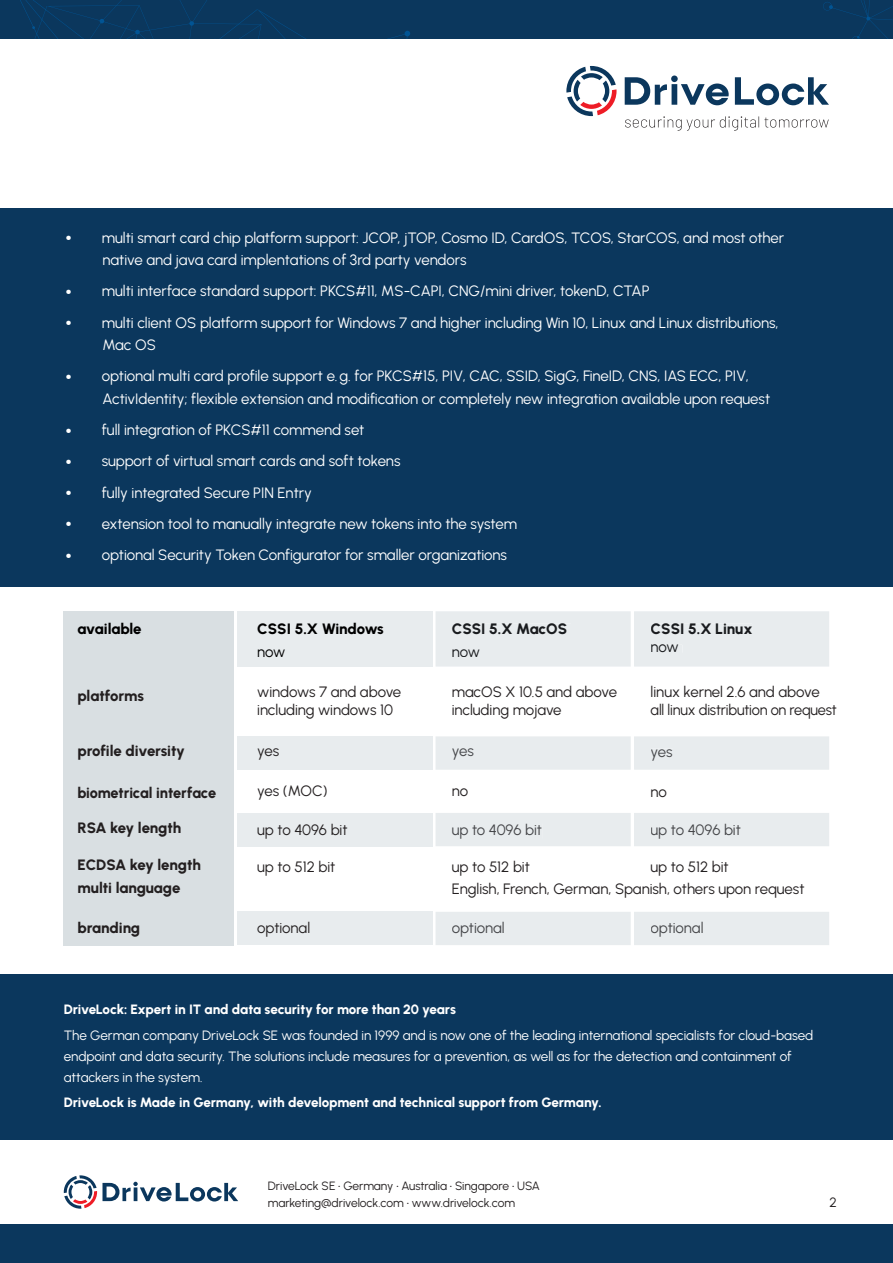
<style>
.page{position:relative;width:893px;height:1263px;background:#fff}
.page>*{position:absolute;margin:0;border:0;box-sizing:border-box;transform-origin:0 0}
.t1{font:15px/22.5px "Urbanist";letter-spacing:-.005em;color:#fff}
.t2{font:15px/18px "Urbanist";letter-spacing:-.01em;color:#231f20}
.t3{font:800 15px/22.5px "Urbanist";letter-spacing:-.01em;color:#231f20}
.t4{font:15px "Urbanist";letter-spacing:-.005em;color:#454649}
.t5{font:800 15px "Urbanist";color:#191b1e}
.t6{font:800 15px "Urbanist";letter-spacing:-.01em;color:#000}
.t7{font:15px "Urbanist";letter-spacing:-.02em;color:#191b1e}
.t8{font:15px "Urbanist";color:#000}
.t9{font:13.5px/21px "Urbanist";letter-spacing:-.005em;color:#fff}
.t10{font:800 13.5px "Urbanist";letter-spacing:-.015em;color:#fff}
.t11{font:13.5px "Urbanist";color:#231f20}
.t12{font:12px/16.5px "Urbanist";letter-spacing:-.005em;color:#231f20}
.s1{font-size:40.5px}
</style>
<div class="page">
<div style="left:0;top:1225px;width:893px;height:38px;background:#0b375d"></div>
<div style="left:0;top:0;width:893px;height:38px;background:#0b375d"></div>
<svg style="left:625px;top:116px;width:204px;height:15px"></svg>
<svg style="left:625px;top:76px;width:204px;height:29px"></svg>
<svg style="left:566px;top:66px;width:50px;height:50px"></svg>
<div style="left:64px;top:611px;width:170px;height:335px;background:#d9dfe2"></div>
<div style="left:237px;top:736px;width:195px;height:34px;background:#e8ecee"></div>
<div style="left:237px;top:813px;width:195px;height:33px;background:#e8ecee"></div>
<div style="left:237px;top:912px;width:195px;height:33px;background:#e8ecee"></div>
<div style="left:237px;top:611px;width:195px;height:55px;background:#e8ecee"></div>
<div style="left:0;top:208px;width:893px;height:379px;background:#0b375d"></div>
<svg style="left:103px;top:1182px;width:135px;height:19px"></svg>
<svg style="left:64px;top:1175px;width:33px;height:34px"></svg>
<div style="left:0;top:974px;width:893px;height:165px;background:#0b375d"></div>
<div style="left:436px;top:736px;width:393px;height:34px;background:#e8ecee"></div>
<div style="left:651px;top:749px;width:22px;height:11px;background:#e8ecee"></div>
<div style="left:436px;top:813px;width:393px;height:33px;background:#e8ecee"></div>
<div style="left:651px;top:824px;width:90px;height:15px;background:#e8ecee"></div>
<div style="left:436px;top:912px;width:393px;height:33px;background:#e8ecee"></div>
<div style="left:651px;top:921px;width:52px;height:15px;background:#e8ecee"></div>
<div style="left:436px;top:611px;width:393px;height:55px;background:#e8ecee"></div>
<div style="left:651px;top:624px;width:101px;height:11px;background:#e8ecee"></div>
<div style="left:651px;top:645px;width:31px;height:8px;background:#e8ecee"></div>
<p class="t1" style="left:103px;top:226px;width:683px;text-indent:-38px"><span class="s1">•</span> multi smart card chip platform support: JCOP, jTOP, Cosmo ID, CardOS, TCOS, StarCOS, and most other native and java card implentations of 3rd party vendors</p>
<p class="t1" style="left:65px;top:279px;width:586px"><span class="s1">•</span> multi interface standard support: PKCS#11, MS-CAPI, CNG/mini driver, tokenD, CTAP</p>
<p class="t1" style="left:103px;top:311px;width:677px;text-indent:-38px"><span class="s1">•</span> multi client OS platform support for Windows 7 and higher including Win 10, Linux and Linux distributions,<br>Mac OS</p>
<p class="t1" style="left:103px;top:364px;width:669px;text-indent:-38px"><span class="s1">•</span> optional multi card profile support e.g. for PKCS#15, PIV, CAC, SSID, SigG, FineID, CNS, IAS ECC, PIV,<br>ActivIdentity; flexible extension and modification or completely new integration available upon request</p>
<p class="t1" style="left:65px;top:418px;width:301px"><span class="s1">•</span> full integration of PKCS#11 commend set</p>
<p class="t1" style="left:65px;top:449px;width:337px"><span class="s1">•</span> support of virtual smart cards and soft tokens</p>
<p class="t1" style="left:65px;top:481px;width:249px"><span class="s1">•</span> fully integrated Secure PIN Entry</p>
<p class="t1" style="left:65px;top:512px;width:454px"><span class="s1">•</span> extension tool to manually integrate new tokens into the system</p>
<p class="t1" style="left:65px;top:543px;width:444px"><span class="s1">•</span> optional Security Token Configurator for smaller organizations</p>
<p class="t6" style="left:78px;top:619px;width:66px">available</p>
<p class="t3" style="left:78px;top:684px;width:68px">platforms</p>
<p class="t3" style="left:78px;top:739px;width:109px">profile diversity</p>
<p class="t3" style="left:78px;top:781px;width:140px">biometrical interface</p>
<p class="t3" style="left:78px;top:816px;width:105px">RSA key length</p>
<p class="t3" style="left:78px;top:853px;width:125px">ECDSA key length multi language</p>
<p class="t3" style="left:78px;top:916px;width:64px">branding</p>
<p class="t6" style="left:257px;top:619px;width:128px">CSSI 5.X Windows</p>
<p class="t8" style="left:257px;top:642px;width:30px">now</p>
<p class="t2" style="left:257px;top:682px;width:146px">windows 7 and above including windows 10</p>
<p class="t2" style="left:257px;top:741px;width:24px">yes</p>
<p class="t2" style="left:257px;top:781px;width:72px">yes (MOC)</p>
<p class="t2" style="left:257px;top:820px;width:92px">up to 4096 bit</p>
<p class="t2" style="left:257px;top:857px;width:80px">up to 512 bit</p>
<p class="t2" style="left:257px;top:918px;width:54px">optional</p>
<p class="t5" style="left:452px;top:619px;width:117px">CSSI 5.X MacOS</p>
<p class="t7" style="left:452px;top:642px;width:30px">now</p>
<p class="t5" style="left:651px;top:619px;width:104px">CSSI 5.X Linux</p>
<p class="t7" style="left:651px;top:637px;width:30px">now</p>
<p class="t2" style="left:452px;top:682px;width:167px">macOS X 10.5 and above including mojave</p>
<p class="t2" style="left:651px;top:682px;width:188px">linux kernel 2.6 and above all linux distribution on request</p>
<p class="t4" style="left:452px;top:741px;width:24px">yes</p>
<p class="t4" style="left:651px;top:741px;width:24px">yes</p>
<p class="t2" style="left:452px;top:781px;width:18px">no</p>
<p class="t2" style="left:651px;top:782px;width:18px">no</p>
<p class="t4" style="left:452px;top:820px;width:92px">up to 4096 bit</p>
<p class="t4" style="left:651px;top:820px;width:92px">up to 4096 bit</p>
<p class="t2" style="left:452px;top:855px;width:354px;line-height:22.2px">up to 512 bit<br>English, French, German, Spanish, others upon request</p>
<p class="t2" style="left:651px;top:857px;width:80px">up to 512 bit</p>
<p class="t4" style="left:452px;top:917px;width:54px">optional</p>
<p class="t4" style="left:651px;top:917px;width:54px">optional</p>
<p class="t10" style="left:64px;top:1001px;width:394px">DriveLock: Expert in IT and data security for more than 20 years</p>
<p class="t9" style="left:64px;top:1024px;width:751px">The German company DriveLock SE was founded in 1999 and is now one of the leading international specialists for cloud-based endpoint and data security. The solutions include measures for a prevention, as well as for the detection and containment of attackers in the system.</p>
<p class="t10" style="left:64px;top:1094px;width:539px">DriveLock is Made in Germany, with development and technical support from Germany.</p>
<p class="t12" style="left:268px;top:1177px;width:274px">DriveLock SE • Germany • Australia • Singapore • USA marketing@drivelock.com • www.drivelock.com</p>
<p class="t11" style="left:829px;top:1193px;width:9px">2</p>
</div>
